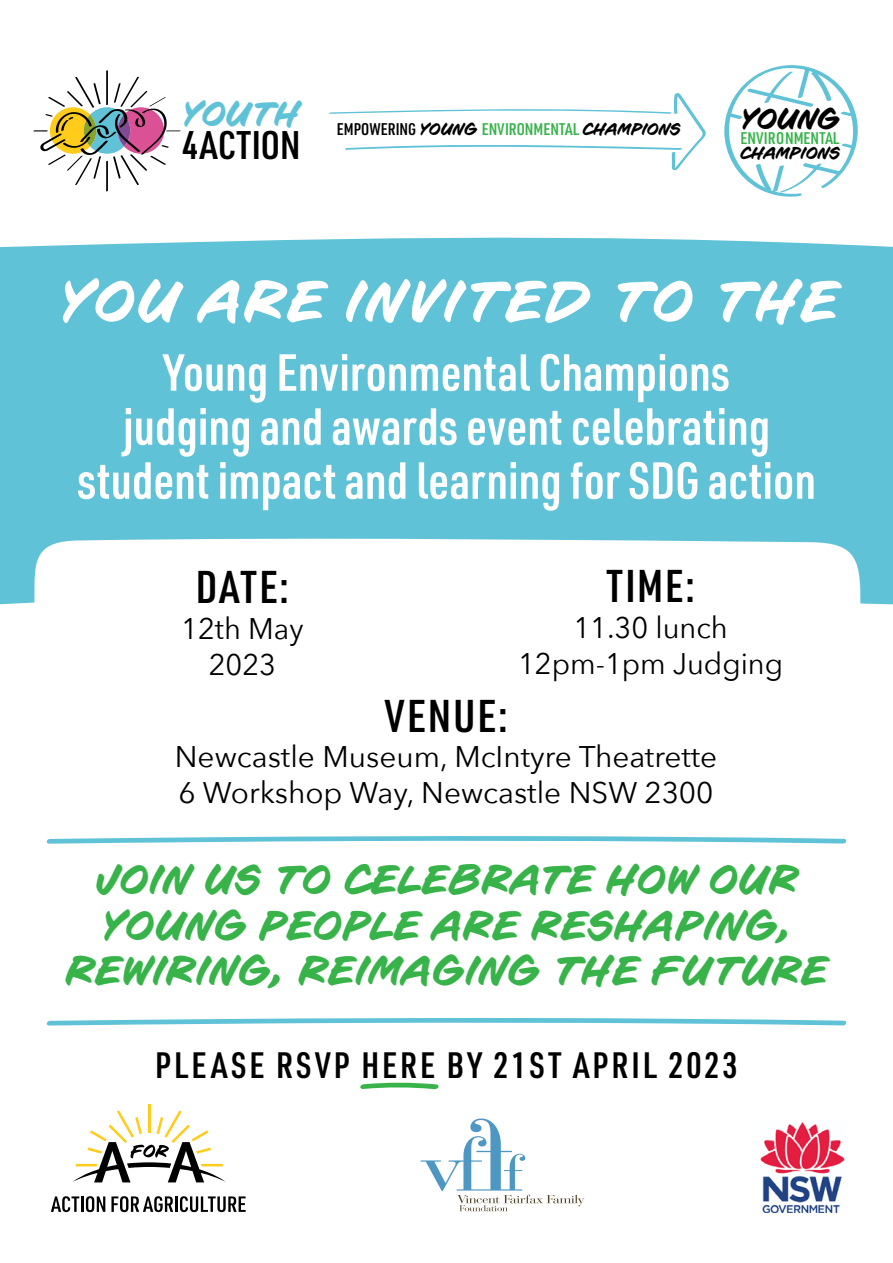
<style>
.page{position:relative;width:893px;height:1263px;background:#fff}
.page>*{position:absolute;margin:0;border:0;box-sizing:border-box;transform-origin:0 0}
.t1{font:italic 60px "CC Sign Language";letter-spacing:.04em;color:#fff}
.t2{font:600 51px/54px "URWDIN Cond";color:#fff;text-align:center}
.t3{font:600 45px "URWDIN Cond";letter-spacing:.04em;color:#000}
.t4{font:italic 42.3px/45.2px "CC Sign Language";letter-spacing:.02em;color:#37b34a;text-align:center}
.t5{font:600 39.15px "URWDIN Cond";letter-spacing:.015em;color:#000}
.t6{font:600 36px "URWDIN Cond";letter-spacing:.08em;color:#000}
.t7{font:italic 35.7px "CC Sign Language";color:#5fc2d7}
.t8{font:29.85px/35.7px "Avenir Next";color:#000;text-align:center}
.t9{font:italic 29.7px "CC Sign Language";color:#000}
.t10{font:italic 17.55px "CC Sign Language";color:#000}
.t11{font:italic 17.25px "CC Sign Language";color:#000}
.t12{font:600 16.5px "URWDIN Cond";color:#37b34a}
.s1{font-family:"URWDIN Cond";font-weight:600;font-style:normal;font-size:16.5px}
.s2{font-family:"URWDIN Cond";font-weight:600;font-style:normal;font-size:16.5px;color:#37b34a}
</style>
<div class="page">
<div style="left:0;top:237px;width:893px;height:367px;background:#5fc2d7"></div>
<svg style="left:34px;top:536px;width:827px;height:68px"></svg>
<svg style="left:724px;top:65px;width:134px;height:132px"></svg>
<svg style="left:33px;top:70px;width:148px;height:122px"></svg>
<svg style="left:329px;top:93px;width:377px;height:78px"></svg>
<svg style="left:46px;top:836px;width:801px;height:8px"></svg>
<svg style="left:46px;top:1018px;width:801px;height:7px"></svg>
<hr style="left:148px;top:1104px;width:2px;height:29px;background:#ffcc1b">
<svg style="left:51px;top:1196px;width:54px;height:16px"></svg>
<svg style="left:111px;top:1196px;width:62px;height:16px"></svg>
<hr style="left:175px;top:1196px;width:3px;height:16px;background:#000">
<svg style="left:180px;top:1196px;width:66px;height:16px"></svg>
<svg style="left:73px;top:1110px;width:153px;height:72px"></svg>
<svg style="left:360px;top:1082px;width:79px;height:7px"></svg>
<svg style="left:421px;top:1118px;width:163px;height:93px"></svg>
<img style="left:760px;top:1122px;width:85px;height:90px">
<p class="t7" style="left:181px;top:94px;width:120px">YOUTH</p>
<h3 class="t5" style="left:182px;top:119px;width:120px">4ACTION</h3>
<p class="t11" style="left:337px;top:120px;width:345px"><span class="s1">EMPOWERING</span> YOUNG <span class="s2">ENVIRONMENTAL</span> CHAMPIONS</p>
<p class="t9" style="left:739px;top:102px;width:102px">YOUNG</p>
<p class="t10" style="left:740px;top:143px;width:101px">CHAMPIONS</p>
<p class="t12" style="left:740px;top:127px;width:101px">ENVIRONMENTAL</p>
<h1 class="t1" style="left:56px;top:267px;width:782px">YOU ARE INVITED TO THE</h1>
<h2 class="t2" style="left:77px;top:344px;width:740px">Young Environmental Champions<br>judging and awards event celebrating student impact and learning for SDG action</h2>
<h3 class="t3" style="left:196px;top:557px;width:95px">DATE:</h3>
<p class="t8" style="left:181px;top:610px;width:124px">12th May<br>2023</p>
<h3 class="t3" style="left:606px;top:556px;width:90px">TIME:</h3>
<p class="t8" style="left:518px;top:608px;width:267px">11.30 lunch<br>12pm-1pm Judging</p>
<h3 class="t3" style="left:384px;top:685px;width:125px">VENUE:</h3>
<p class="t8" style="left:175px;top:738px;width:544px;text-align:left">Newcastle Museum, McIntyre Theatrette<br>6 Workshop Way, Newcastle NSW 2300</p>
<h3 class="t4" style="left:65px;top:857px;width:763px">JOIN US TO CELEBRATE HOW OUR<br>YOUNG PEOPLE ARE RESHAPING,<br>REWIRING, REIMAGING THE FUTURE</h3>
<p class="t6" style="left:155px;top:1040px;width:584px">PLEASE RSVP HERE BY 21ST APRIL 2023</p>
</div>
